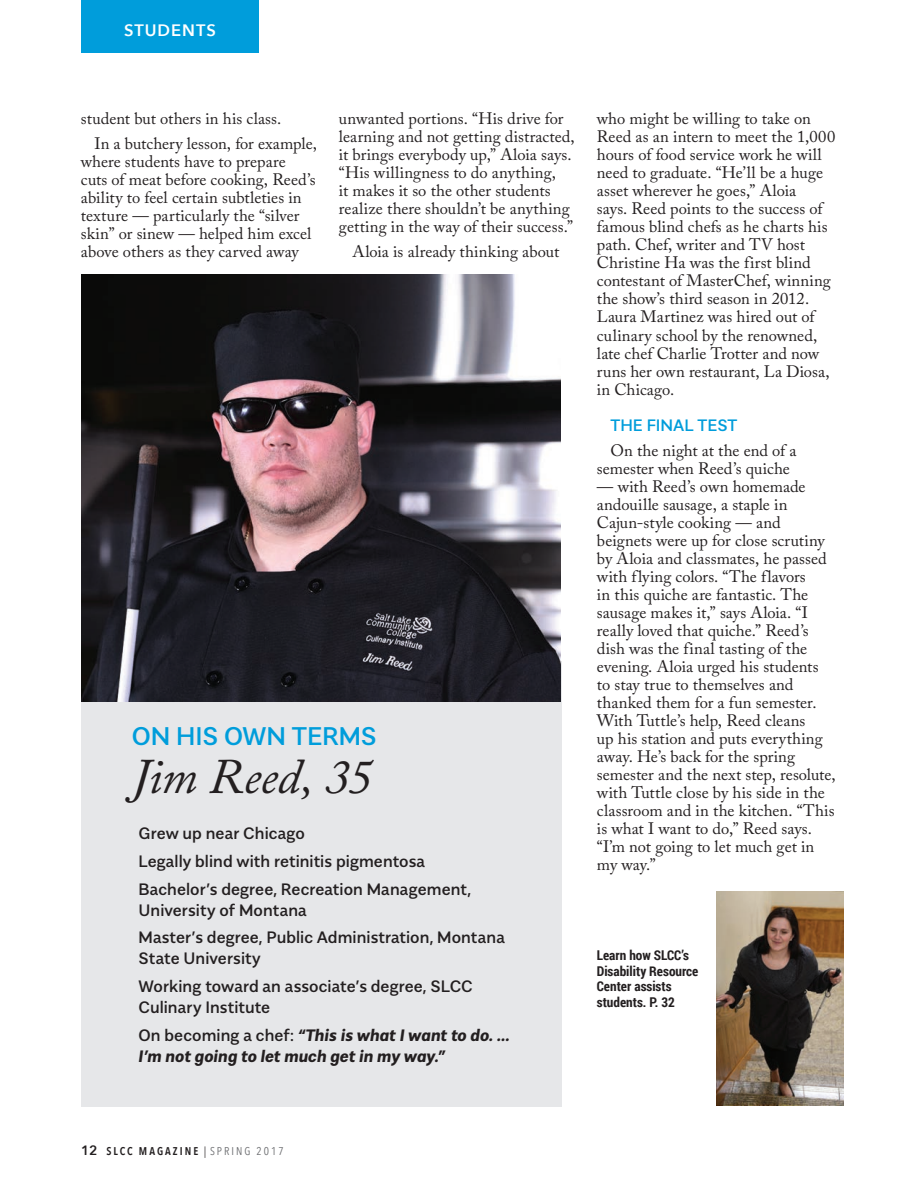
<style>
.page{position:relative;width:918px;height:1188px;background:#fff}
.page>*{position:absolute;margin:0;border:0;box-sizing:border-box;transform-origin:0 0}
.t1{font:italic 49.5px "Adobe Caslon Pro";letter-spacing:-.015em;color:#231f20}
.t2{font:500 25.5px "Alergia Normal";letter-spacing:-.005em;color:#009ddb}
.t3{font:16.5px/18px "Adobe Caslon Pro";letter-spacing:.005em;color:#231f20}
.t4{font:500 16.5px/21px "Alergia Normal";color:#231f20}
.t5{font:italic 700 16.5px/21px "Alergia Normal";color:#231f20}
.t6{font:500 16.5px "Alergia Normal";color:#009ddb}
.t7{font:600 16.5px "Avenir Next";letter-spacing:.06em;color:#fff}
.t8{font:700 13.5px/15.6px "Roboto Condensed";color:#231f20}
.t9{font:600 13.5px "Avenir Next";color:#231f20}
.t10{font:600 11.25px "Avenir Next Condensed";letter-spacing:.18em;color:#231f20}
.s1{font-weight:500;font-style:normal}
.s2{font-family:"Adobe Caslon Pro";font-weight:400}
.s3{font-weight:400;color:#6c6d70}
</style>
<div class="page">
<div style="left:81px;top:662px;width:481px;height:445px;background:#e6e7e9"></div>
<div style="left:81px;top:0;width:178px;height:53px;background:#009ddb"></div>
<img style="left:716px;top:891px;width:127px;height:214px">
<img style="left:81px;top:274px;width:479px;height:428px">
<p class="t7" style="left:124px;top:16px;width:93px">STUDENTS</p>
<p class="t3" style="left:81px;top:110px;width:202px">student but others in his class.</p>
<p class="t3" style="left:81px;top:135px;width:238px;text-indent:13px">In a butchery lesson, for example, where students have to prepare<br>cuts of meat before cooking, Reed’s ability to feel certain subtleties in texture — particularly the “silver skin” or sinew — helped him excel above others as they carved away</p>
<p class="t3" style="left:339px;top:110px;width:237px">unwanted portions. “His drive for learning and not getting distracted, it brings everybody up,” Aloia says. “His willingness to do anything,<br>it makes it so the other students realize there shouldn’t be anything getting in the way of their success.”</p>
<p class="t3" style="left:352px;top:243px;width:208px">Aloia is already thinking about</p>
<p class="t2" style="left:132px;top:716px;width:247px">ON HIS OWN TERMS</p>
<p class="t1" style="left:132px;top:747px;width:242px">Jim Reed, 35</p>
<p class="t4" style="left:139px;top:821px;width:168px">Grew up near Chicago</p>
<p class="t4" style="left:139px;top:849px;width:288px">Legally blind with retinitis pigmentosa</p>
<p class="t4" style="left:139px;top:877px;width:334px">Bachelor’s degree, Recreation Management,<br>University of Montana</p>
<p class="t4" style="left:139px;top:926px;width:368px">Master’s degree, Public Administration, Montana<br>State University</p>
<p class="t4" style="left:139px;top:974px;width:336px">Working toward an associate’s degree, SLCC<br>Culinary Institute</p>
<p class="t5" style="left:139px;top:1023px;width:373px"><span class="s1">On becoming a chef:</span> “This is what I want to do. …<br>I’m not going to let much get in my way.”</p>
<p class="t3" style="left:597px;top:110px;width:240px">who might be willing to take on<br>Reed as an intern to meet the 1,000 hours of food service work he will need to graduate. “He’ll be a huge asset wherever he goes,” Aloia<br>says. Reed points to the success of famous blind chefs as he charts his path. Chef, writer and TV host<br>Christine Ha was the first blind contestant of MasterChef, winning the show’s third season in 2012.<br>Laura Martinez was hired out of culinary school by the renowned, late chef Charlie Trotter and now runs her own restaurant, La Diosa, in Chicago.</p>
<p class="t6" style="left:610px;top:413px;width:129px">THE FINAL TEST</p>
<p class="t3" style="left:597px;top:441px;width:201px;text-indent:13px">On the night at the end of a semester when Reed’s quiche</p>
<p class="t3" style="left:597px;top:477px;width:240px">— with Reed’s own homemade andouille sausage, a staple in<br>Cajun-style cooking — and beignets were up for close scrutiny by Aloia and classmates, he passed with flying colors. “The flavors<br>in this quiche are fantastic. The sausage makes it,” says Aloia. “I really loved that quiche.” Reed’s dish was the final tasting of the evening. Aloia urged his students to stay true to themselves and thanked them for a fun semester.<br>With Tuttle’s help, Reed cleans<br>up his station and puts everything away. He’s back for the spring semester and the next step, resolute, with Tuttle close by his side in the classroom and in the kitchen. “This is what I want to do,” Reed says. “I’m not going to let much get in my way.”</p>
<p class="t8" style="left:597px;top:947px;width:103px">Learn how SLCC’s<br>Disability Resource<br>Center assists students. P. 32</p>
<p class="t9" style="left:81px;top:1139px;width:18px">12</p>
<p class="t10" style="left:106px;top:1141px;width:179px">SLCC MAGAZINE <span class="s2">|</span> <span class="s3">SPRING 2017</span></p>
</div>
